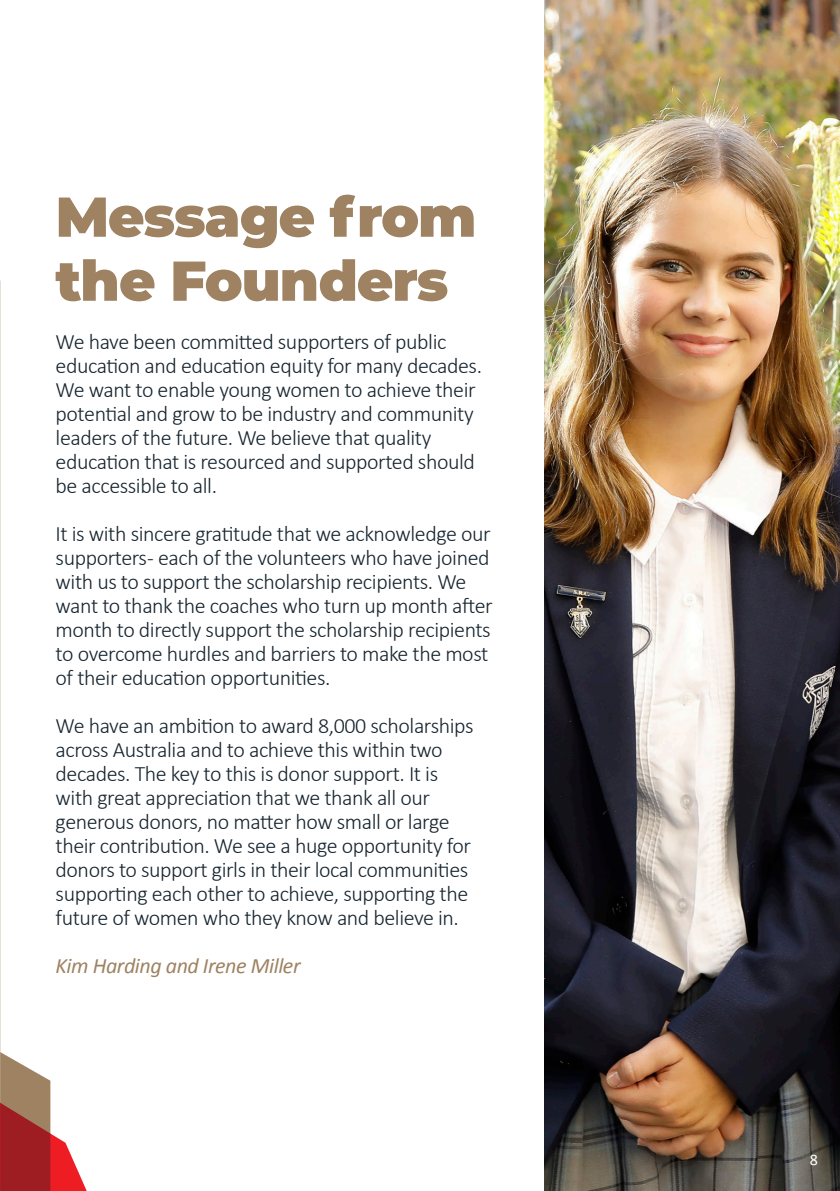
<style>
.page{position:relative;width:840px;height:1191px;background:#fff}
.page>*{position:absolute;margin:0;border:0;box-sizing:border-box;transform-origin:0 0}
.t1{font:900 56px/64px "Montserrat";letter-spacing:-.02em;color:#9e8261}
.t2{font:300 22px/24px "Calibri";letter-spacing:-.02em;color:#16242e}
.t3{font:italic 22px "Calibri";letter-spacing:-.02em;color:#9e8261}
.t4{font:16px "Calibri";color:#fff}
</style>
<div class="page">
<img style="left:544px;top:0;width:295px;height:1191px">
<svg style="left:0;top:1052px;width:87px;height:139px"></svg>
<p class="t1" style="left:56px;top:181px;width:422px">Message from the Founders</p>
<p class="t2" style="left:56px;top:329px;width:428px">We have been committed supporters of public education and education equity for many decades.<br>We want to enable young women to achieve their potential and grow to be industry and community leaders of the future. We believe that quality education that is resourced and supported should be accessible to all.</p>
<p class="t2" style="left:56px;top:521px;width:438px">It is with sincere gratitude that we acknowledge our supporters - each of the volunteers who have joined with us to support the scholarship recipients. We want to thank the coaches who turn up month after month to directly support the scholarship recipients to overcome hurdles and barriers to make the most of their education opportunities.</p>
<p class="t2" style="left:56px;top:713px;width:419px">We have an ambition to award 8,000 scholarships across Australia and to achieve this within two decades. The key to this is donor support. It is with great appreciation that we thank all our generous donors, no matter how small or large their contribution. We see a huge opportunity for donors to support girls in their local communities supporting each other to achieve, supporting the future of women who they know and believe in.</p>
<p class="t3" style="left:56px;top:950px;width:246px">Kim Harding and Irene Miller</p>
<p class="t4" style="left:809px;top:1148px;width:10px">8</p>
</div>
